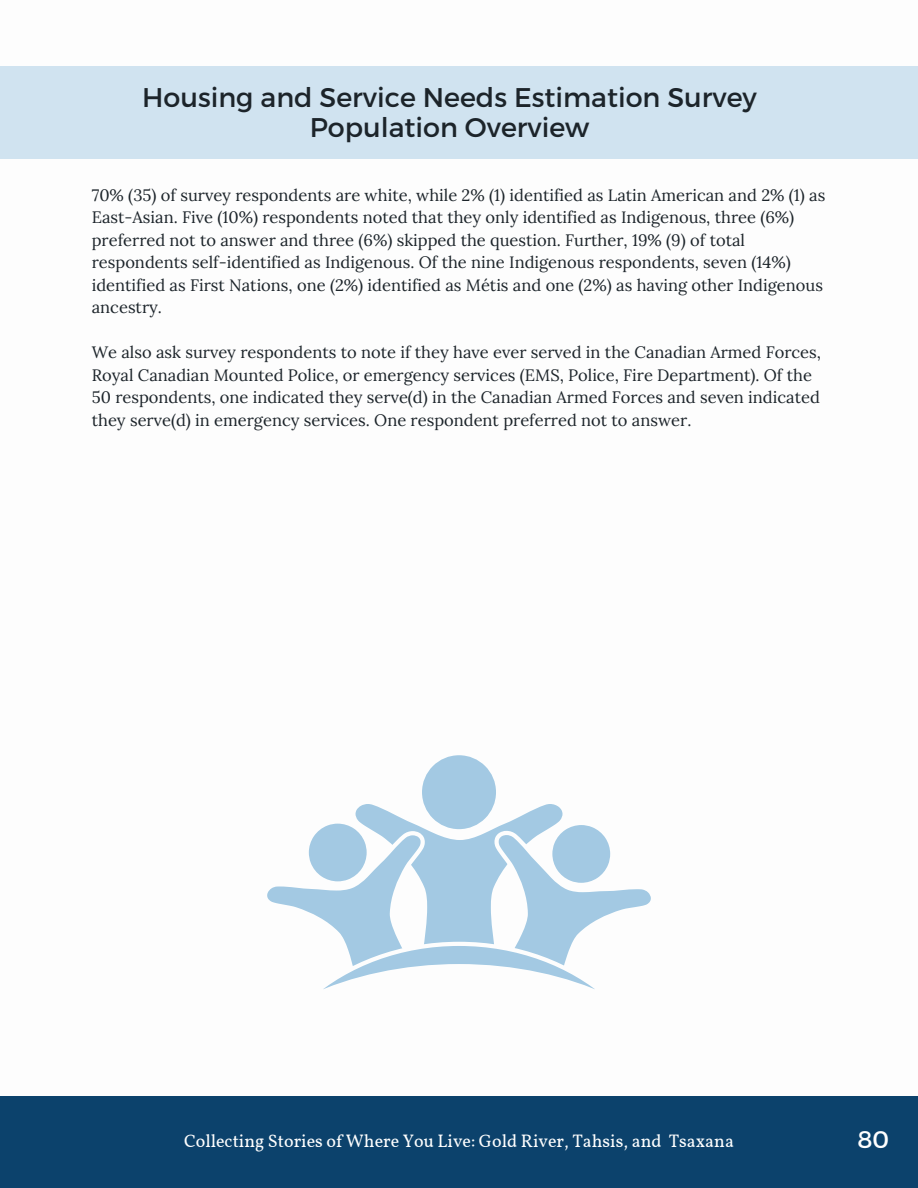
<style>
.page{position:relative;width:918px;height:1188px;background:#fff}
.page>*{position:absolute;margin:0;border:0;box-sizing:border-box;transform-origin:0 0}
.t1{font:27px/29.2px "Montserrat";color:#1c242a;text-align:center}
.t2{font:24px "Montserrat";color:#fff}
.t3{font:18px "Vollkorn";color:#fff}
.t4{font:16.5px/22.5px "Lora";color:#1c242a}
</style>
<div class="page">
<div style="left:0;top:1096px;width:917px;height:92px;background:#0c426c"></div>
<div style="left:0;top:66px;width:918px;height:93px;background:#d0e3f0"></div>
<svg style="left:267px;top:755px;width:384px;height:235px"></svg>
<h1 class="t1" style="left:142px;top:82px;width:616px">Housing and Service Needs Estimation Survey<br>Population Overview</h1>
<p class="t4" style="left:92px;top:184px;width:735px">70% (35) of survey respondents are white, while 2% (1) identified as Latin American and 2% (1) as East-Asian. Five (10%) respondents noted that they only identified as Indigenous, three (6%) preferred not to answer and three (6%) skipped the question. Further, 19% (9) of total respondents self-identified as Indigenous. Of the nine Indigenous respondents, seven (14%) identified as First Nations, one (2%) identified as Métis and one (2%) as having other Indigenous ancestry.</p>
<p class="t4" style="left:92px;top:341px;width:731px">We also ask survey respondents to note if they have ever served in the Canadian Armed Forces, Royal Canadian Mounted Police, or emergency services (EMS, Police, Fire Department). Of the 50 respondents, one indicated they serve(d) in the Canadian Armed Forces and seven indicated they serve(d) in emergency services. One respondent preferred not to answer.</p>
<p class="t3" style="left:184px;top:1129px;width:551px">Collecting Stories of Where You Live: Gold River, Tahsis, and Tsaxana</p>
<h2 class="t2" style="left:858px;top:1124px;width:33px">80</h2>
</div>
